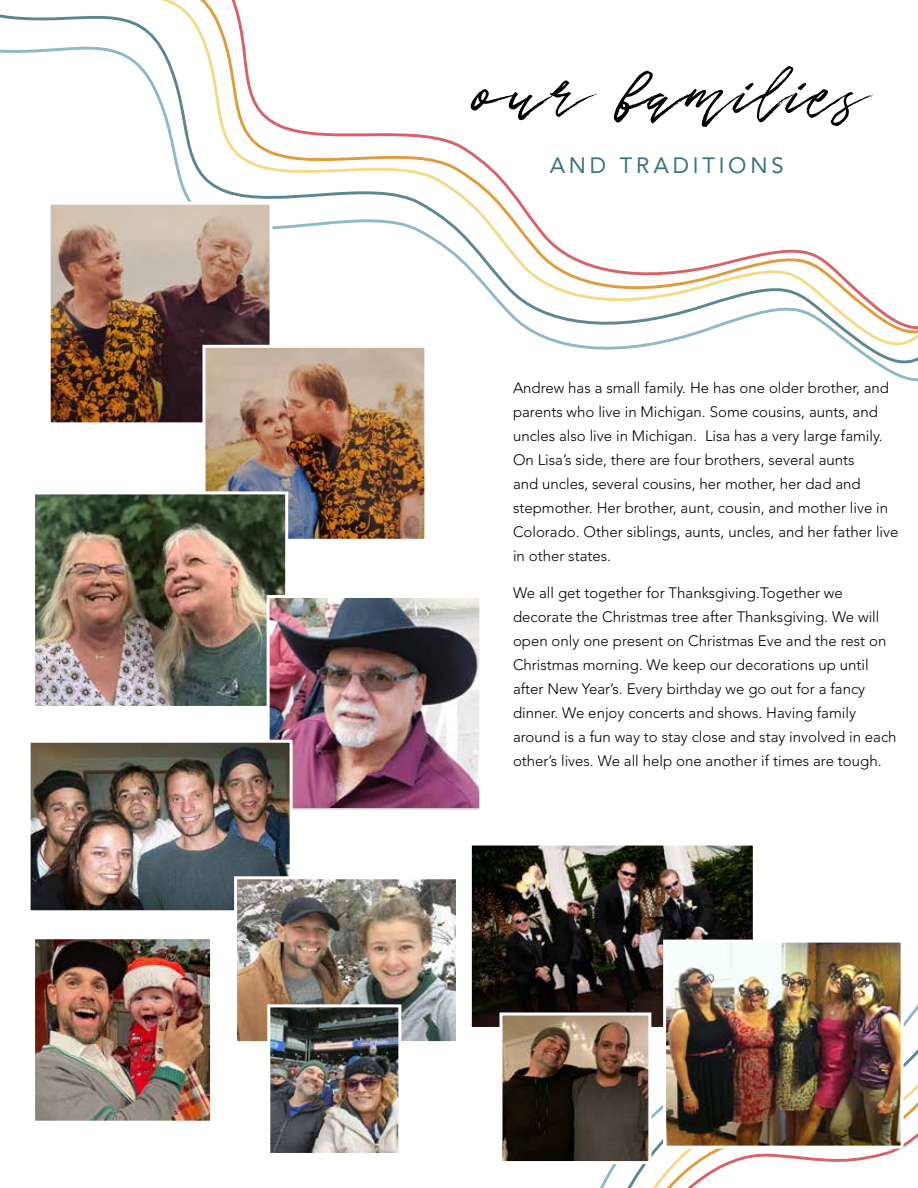
<style>
.page{position:relative;width:918px;height:1188px;background:#fff}
.page>*{position:absolute;margin:0;border:0;box-sizing:border-box;transform-origin:0 0}
.t1{font:126px "Riverside Avenue";color:#000}
.t2{font:22.05px "Avenir LT Std";letter-spacing:.17em;color:#3a7481}
.t3{font:300 15px/24px "Avenir LT Std";color:#000}
</style>
<div class="page">
<svg style="left:600px;top:1004px;width:318px;height:184px"></svg>
<svg style="left:0;top:0;width:918px;height:382px"></svg>
<img style="left:52px;top:206px;width:217px;height:215px">
<div style="left:48px;top:202px;width:225px;height:223px;border:3px solid #fff"></div>
<img style="left:473px;top:847px;width:279px;height:179px">
<div style="left:469px;top:843px;width:287px;height:187px;border:3px solid #fff"></div>
<img style="left:667px;top:944px;width:233px;height:201px">
<div style="left:663px;top:940px;width:241px;height:209px;border:3px solid #fff"></div>
<img style="left:504px;top:1016px;width:143px;height:144px">
<div style="left:500px;top:1012px;width:151px;height:152px;border:3px solid #fff"></div>
<img style="left:206px;top:349px;width:217px;height:189px">
<div style="left:202px;top:345px;width:225px;height:197px;border:3px solid #fff"></div>
<img style="left:36px;top:495px;width:248px;height:210px">
<div style="left:32px;top:491px;width:256px;height:218px;border:3px solid #fff"></div>
<img style="left:271px;top:599px;width:207px;height:209px">
<div style="left:267px;top:595px;width:215px;height:217px;border:3px solid #fff"></div>
<img style="left:32px;top:744px;width:257px;height:165px">
<div style="left:28px;top:740px;width:265px;height:173px;border:3px solid #fff"></div>
<img style="left:238px;top:880px;width:217px;height:160px">
<div style="left:234px;top:876px;width:225px;height:168px;border:3px solid #fff"></div>
<img style="left:36px;top:940px;width:173px;height:180px">
<div style="left:32px;top:936px;width:181px;height:188px;border:3px solid #fff"></div>
<img style="left:271px;top:1008px;width:126px;height:144px">
<div style="left:267px;top:1004px;width:134px;height:152px;border:3px solid #fff"></div>
<h1 class="t1" style="left:474px;top:-8px;width:397px">our families</h1>
<h2 class="t2" style="left:550px;top:152px;width:235px">AND TRADITIONS</h2>
<p class="t3" style="left:513px;top:376px;width:387px">Andrew has a small family. He has one older brother, and parents who live in Michigan. Some cousins, aunts, and uncles also live in Michigan. Lisa has a very large family.<br>On Lisa’s side, there are four brothers, several aunts<br>and uncles, several cousins, her mother, her dad and stepmother. Her brother, aunt, cousin, and mother live in Colorado. Other siblings, aunts, uncles, and her father live in other states.</p>
<p class="t3" style="left:513px;top:581px;width:385px">We all get together for Thanksgiving.Together we decorate the Christmas tree after Thanksgiving. We will open only one present on Christmas Eve and the rest on Christmas morning. We keep our decorations up until after New Year’s. Every birthday we go out for a fancy dinner. We enjoy concerts and shows. Having family around is a fun way to stay close and stay involved in each other’s lives. We all help one another if times are tough.</p>
</div>
